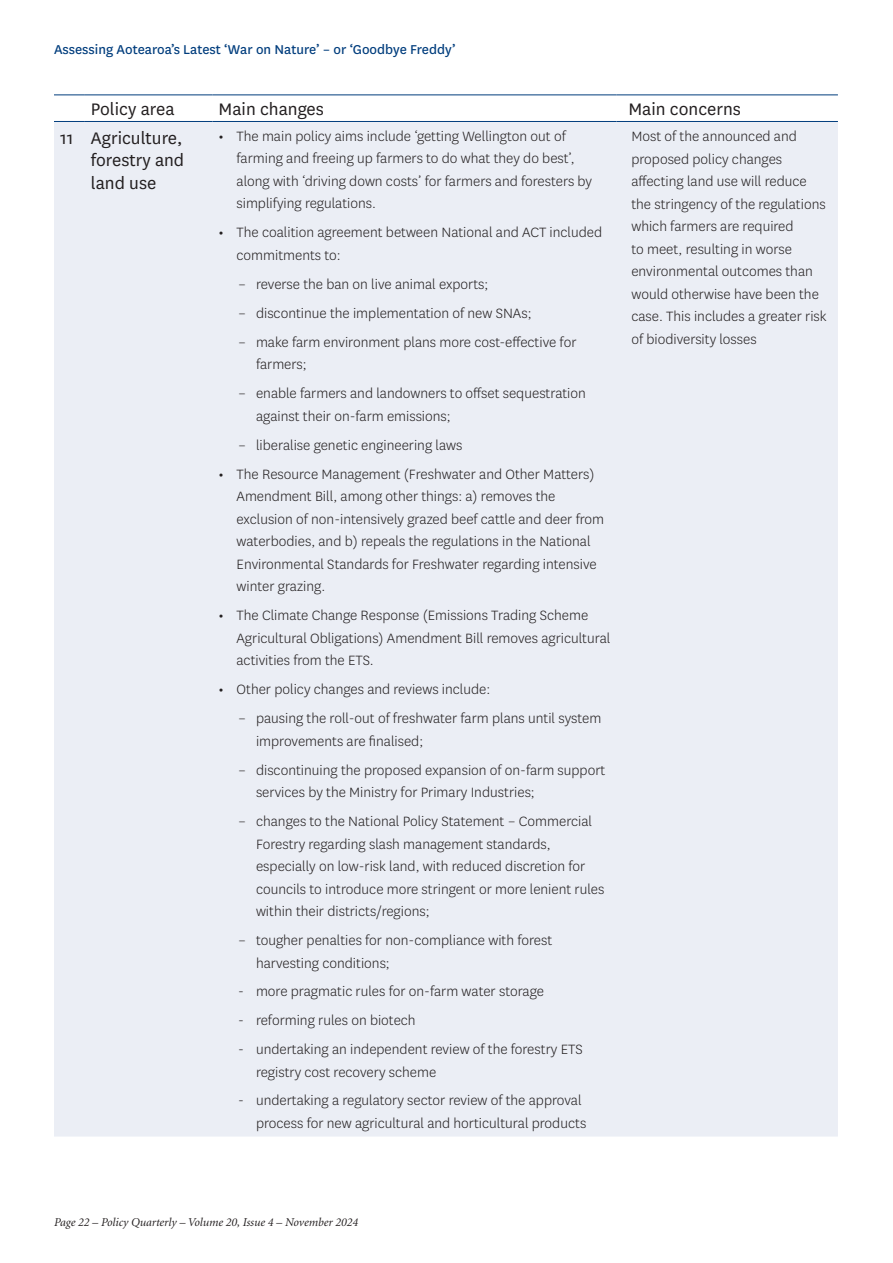
<style>
.page{position:relative;width:893px;height:1263px;background:#fff}
.page>*{position:absolute;margin:0;border:0;box-sizing:border-box;transform-origin:0 0}
.t1{font:19.5px/22.5px "National";color:#231f20;text-align:justify}
.t2{font:300 15.75px/22.5px "National";color:#231f20}
.t3{font:15px "National";color:#013d7d}
.t4{font:italic 12px "Minion";color:#231f20}
.s1{font-weight:500}
</style>
<div class="page">
<div style="left:54px;top:122px;width:784px;height:1014px;background:#ebeef5"></div>
<hr style="left:54px;top:95px;width:31px;height:1px;background:#013d7d">
<hr style="left:85px;top:95px;width:128px;height:1px;background:#013d7d">
<hr style="left:213px;top:95px;width:403px;height:1px;background:#013d7d">
<hr style="left:616px;top:95px;width:222px;height:1px;background:#013d7d">
<hr style="left:54px;top:121px;width:31px;height:1px;background:#013d7d">
<hr style="left:85px;top:121px;width:128px;height:1px;background:#013d7d">
<hr style="left:213px;top:121px;width:403px;height:1px;background:#013d7d">
<hr style="left:616px;top:121px;width:222px;height:1px;background:#013d7d">
<p class="t3" style="left:54px;top:39px;width:403px">Assessing Aotearoa’s Latest ‘War on Nature’ – or ‘Goodbye Freddy’</p>
<p class="t1" style="left:91px;top:97px;width:85px">Policy area</p>
<p class="t1" style="left:219px;top:97px;width:107px">Main changes</p>
<p class="t1" style="left:628px;top:97px;width:114px">Main concerns</p>
<p class="t1" style="left:91px;top:126px;width:95px;text-indent:-31px">11 Agriculture, forestry and land use</p>
<p class="t2" style="left:237px;top:124px;width:357px;text-indent:-18px"><span class="s1">•</span> The main policy aims include ‘getting Wellington out of farming and freeing up farmers to do what they do best’, along with ‘driving down costs’ for farmers and foresters by simplifying regulations.</p>
<p class="t2" style="left:237px;top:221px;width:367px;text-indent:-18px"><span class="s1">•</span> The coalition agreement between National and ACT included commitments to:</p>
<p class="t2" style="left:238px;top:272px;width:252px">– reverse the ban on live animal exports;</p>
<p class="t2" style="left:238px;top:301px;width:295px">– discontinue the implementation of new SNAs;</p>
<p class="t2" style="left:256px;top:330px;width:322px;text-indent:-18px">– make farm environment plans more cost-effective for farmers;</p>
<p class="t2" style="left:256px;top:382px;width:331px;text-indent:-18px">– enable farmers and landowners to offset sequestration against their on-farm emissions;</p>
<p class="t2" style="left:238px;top:433px;width:226px">– liberalise genetic engineering laws</p>
<p class="t2" style="left:237px;top:462px;width:369px;text-indent:-18px"><span class="s1">•</span> The Resource Management (Freshwater and Other Matters)<br>Amendment Bill, among other things: a) removes the exclusion of non-intensively grazed beef cattle and deer from waterbodies, and b) repeals the regulations in the National Environmental Standards for Freshwater regarding intensive winter grazing.</p>
<p class="t2" style="left:237px;top:604px;width:375px;text-indent:-18px"><span class="s1">•</span> The Climate Change Response (Emissions Trading Scheme<br>Agricultural Obligations) Amendment Bill removes agricultural activities from the ETS.</p>
<p class="t2" style="left:219px;top:678px;width:273px"><span class="s1">•</span> Other policy changes and reviews include:</p>
<p class="t2" style="left:256px;top:706px;width:347px;text-indent:-18px">– pausing the roll-out of freshwater farm plans until system improvements are finalised;</p>
<p class="t2" style="left:256px;top:758px;width:351px;text-indent:-18px">– discontinuing the proposed expansion of on-farm support services by the Ministry for Primary Industries;</p>
<p class="t2" style="left:256px;top:809px;width:350px;text-indent:-18px">– changes to the National Policy Statement – Commercial Forestry regarding slash management standards, especially on low-risk land, with reduced discretion for councils to introduce more stringent or more lenient rules within their districts/regions;</p>
<p class="t2" style="left:256px;top:928px;width:298px;text-indent:-18px">– tougher penalties for non-compliance with forest harvesting conditions;</p>
<p class="t2" style="left:238px;top:980px;width:308px">- more pragmatic rules for on-farm water storage</p>
<p class="t2" style="left:238px;top:1009px;width:179px">- reforming rules on biotech</p>
<p class="t2" style="left:256px;top:1038px;width:328px;text-indent:-18px">- undertaking an independent review of the forestry ETS registry cost recovery scheme</p>
<p class="t2" style="left:631px;top:125px;width:197px">Most of the announced and proposed policy changes affecting land use will reduce the stringency of the regulations which farmers are required<br>to meet, resulting in worse environmental outcomes than would otherwise have been the case. This includes a greater risk of biodiversity losses</p>
<p class="t2" style="left:256px;top:1089px;width:332px;text-indent:-18px">- undertaking a regulatory sector review of the approval process for new agricultural and horticultural products</p>
<p class="t4" style="left:54px;top:1217px;width:305px">Page 22 – Policy Quarterly – Volume 20, Issue 4 – November 2024</p>
</div>
